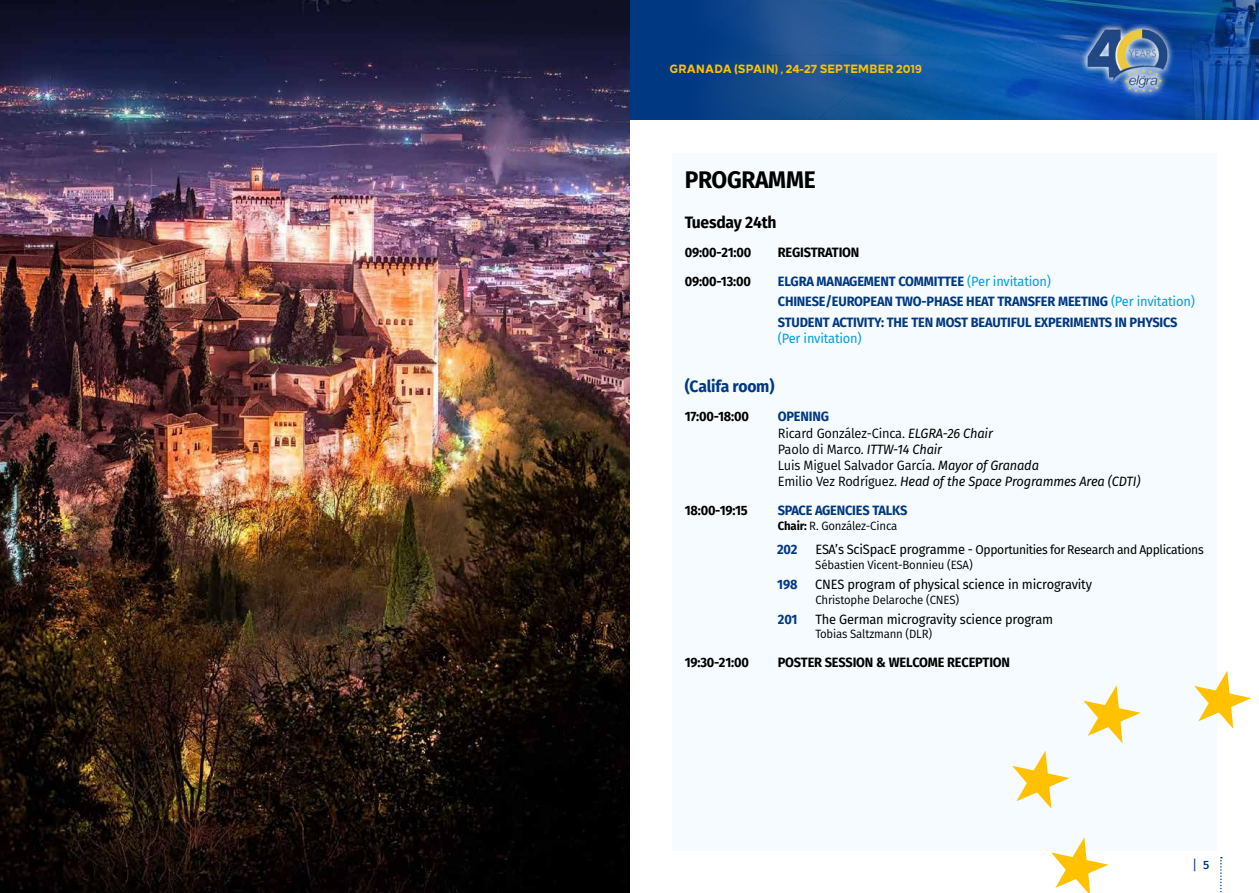
<style>
.page{position:relative;width:1259px;height:893px;background:#fff}
.page>*{position:absolute;margin:0;border:0;box-sizing:border-box;transform-origin:0 0}
.t1{font:700 24px "Fira Sans";letter-spacing:-.015em;color:#000;scale:.95 1}
.t2{font:700 16.5px "Fira Sans";letter-spacing:-.015em;color:#003882;scale:.95 1}
.t3{font:700 16.5px "Fira Sans";letter-spacing:-.015em;color:#000;scale:.95 1}
.t4{font:700 13.5px/20.4px "Fira Sans";letter-spacing:-.015em;color:#003882;scale:.95 1}
.t5{font:13.5px/16.2px "Fira Sans";letter-spacing:-.015em;color:#000;scale:.95 1}
.t6{font:700 13.5px "Fira Sans";letter-spacing:-.015em;color:#000;scale:.95 1}
.t7{font:13.5px "Fira Sans";letter-spacing:-.015em;color:#000;scale:.95 1}
.t8{font:13.5px "Fira Sans";letter-spacing:-.015em;color:#009ee0;scale:.95 1}
.t9{font:13.5px "Scene Std";color:#003882}
.t10{font:12.75px "Fira Sans";letter-spacing:-.03em;color:#000;scale:.95 1}
.t11{font:12px "Fira Sans";letter-spacing:-.015em;color:#000;scale:.95 1}
.t12{font:800 12px "Loew";letter-spacing:.02em;color:#ffc100;scale:.9 1}
.s1{font-weight:400;color:#009ee0}
.s2{font-weight:700;color:#003882}
.s3{font-style:italic}
.s4{font-weight:700}
.s5{font-size:13.5px}
.s6{font-family:"Fira Sans";font-weight:500;font-size:12px}
</style>
<div class="page">
<div style="left:629px;top:0;width:630px;height:119px;background:#003882"></div>
<img style="left:718px;top:0;width:541px;height:119px">
<svg style="left:1080px;top:22px;width:94px;height:77px"></svg>
<img style="left:1083px;top:27px;width:88px;height:67px">
<svg style="left:1220px;top:857px;width:2px;height:36px"></svg>
<div style="left:672px;top:153px;width:544px;height:697px;background:#f5fbfe"></div>
<svg style="left:1012px;top:751px;width:57px;height:58px"></svg>
<svg style="left:1083px;top:685px;width:57px;height:58px"></svg>
<svg style="left:1194px;top:671px;width:57px;height:58px"></svg>
<svg style="left:1051px;top:837px;width:57px;height:56px"></svg>
<img style="left:0;top:0;width:629px;height:893px">
<p class="t12" style="left:669px;top:59px;width:282px">GRANADA (SPAIN) , 24-27 SEPTEMBER 2019</p>
<h1 class="t1" style="left:685px;top:160px;width:139px">PROGRAMME</h1>
<p class="t3" style="left:685px;top:208px;width:98px">Tuesday 24th</p>
<p class="t6" style="left:685px;top:241px;width:71px">09:00-21:00</p>
<p class="t6" style="left:778px;top:241px;width:87px">REGISTRATION</p>
<p class="t6" style="left:685px;top:270px;width:71px">09:00-13:00</p>
<p class="t4" style="left:778px;top:270px;width:440px">ELGRA MANAGEMENT COMMITTEE <span class="s1">(Per invitation)<br></span>CHINESE/EUROPEAN TWO-PHASE HEAT TRANSFER MEETING <span class="s1">(Per invitation)<br></span>STUDENT ACTIVITY: THE TEN MOST BEAUTIFUL EXPERIMENTS IN PHYSICS</p>
<p class="t8" style="left:778px;top:328px;width:90px">(Per invitation)</p>
<p class="t2" style="left:685px;top:373px;width:96px">(Califa room)</p>
<p class="t6" style="left:685px;top:405px;width:69px">17:00-18:00</p>
<p class="t5" style="left:778px;top:408px;width:383px"><span class="s2">OPENING<br></span>Ricard González-Cinca. <span class="s3">ELGRA-26 Chair<br></span>Paolo di Marco. <span class="s3">ITTW-14 Chair<br></span>Luis Miguel Salvador García. <span class="s3">Mayor of Granada<br></span>Emilio Vez Rodríguez. <span class="s3">Head of the Space Programmes Area (CDTI)</span></p>
<p class="t6" style="left:685px;top:499px;width:68px">18:00-19:15</p>
<p class="t4" style="left:778px;top:499px;width:138px">SPACE AGENCIES TALKS</p>
<p class="t11" style="left:778px;top:516px;width:127px"><span class="s4">Chair:</span> R. González-Cinca</p>
<p class="t4" style="left:777px;top:538px;width:23px">202</p>
<p class="t10" style="left:815px;top:540px;width:410px"><span class="s5">ESA’s SciSpacE programme -</span> Opportunities for Research and Applications</p>
<p class="t11" style="left:815px;top:556px;width:167px">Sébastien Vicent-Bonnieu (ESA)</p>
<p class="t4" style="left:777px;top:573px;width:23px">198</p>
<p class="t7" style="left:815px;top:574px;width:293px">CNES program of physical science in microgravity</p>
<p class="t11" style="left:815px;top:590px;width:153px">Christophe Delaroche (CNES)</p>
<p class="t4" style="left:778px;top:608px;width:22px">201</p>
<p class="t7" style="left:815px;top:609px;width:252px">The German microgravity science program</p>
<p class="t11" style="left:815px;top:625px;width:124px">Tobias Saltzmann (DLR)</p>
<p class="t6" style="left:685px;top:651px;width:69px">19:30-21:00</p>
<p class="t6" style="left:778px;top:651px;width:246px">POSTER SESSION &amp; WELCOME RECEPTION</p>
<p class="t9" style="left:1192px;top:855px;width:18px">| <span class="s6">5</span></p>
</div>
